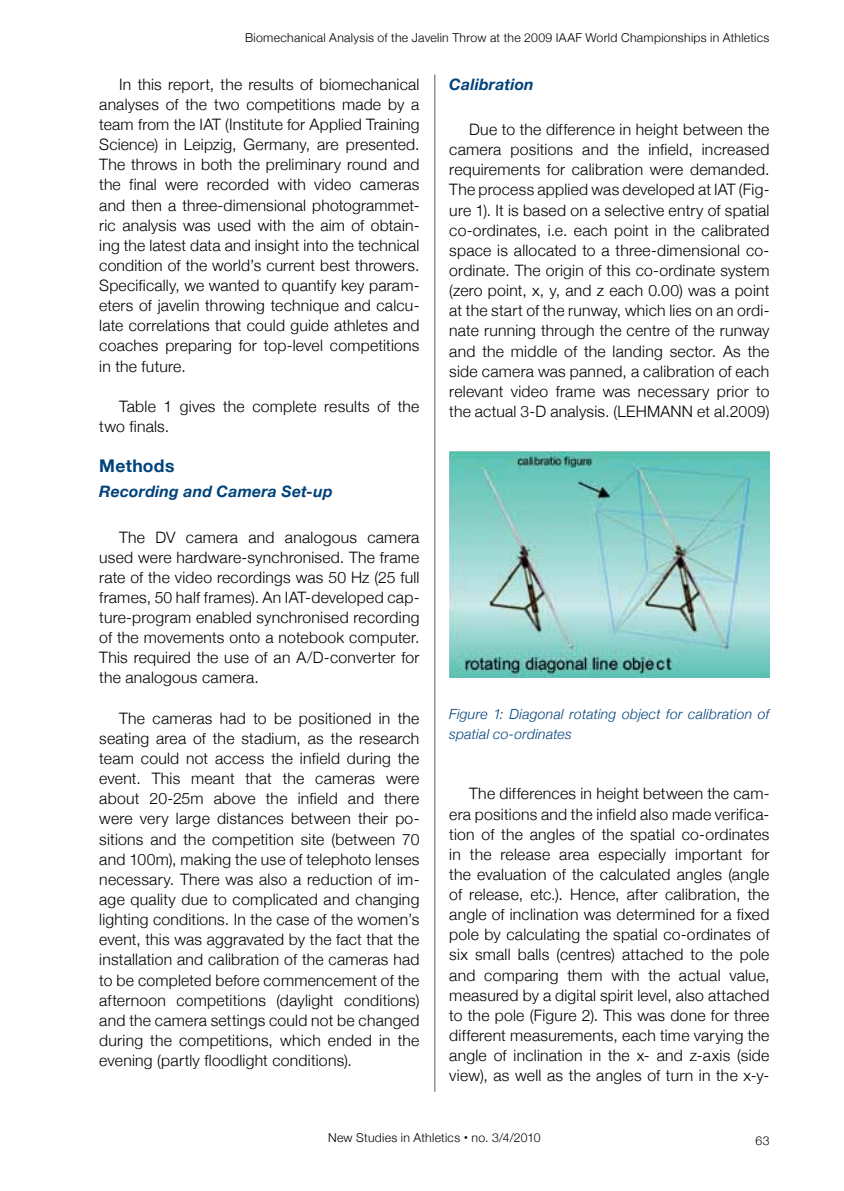
<style>
.page{position:relative;width:844px;height:1191px;background:#fff}
.page>*{position:absolute;margin:0;border:0;box-sizing:border-box;transform-origin:0 0}
.t1{font:700 17.5px "Helvetica Neue";letter-spacing:.015em;color:#00427a}
.t2{font:300 15.75px/20.1px "Helvetica Neue";letter-spacing:.015em;color:#000;text-align:justify}
.t3{font:italic 700 15.75px "Helvetica Neue";letter-spacing:.015em;color:#00427a}
.t4{font:italic 300 14px/20.1px "Helvetica Neue";letter-spacing:.02em;color:#00427a}
.t5{font:300 12.25px "Helvetica Neue";letter-spacing:.025em;color:#000}
.s1{font-weight:700;font-size:15.75px}
</style>
<div class="page">
<hr style="left:434px;top:74px;width:1px;height:1017px;background:#58595b">
<img style="left:449px;top:452px;width:320px;height:226px">
<p class="t5" style="left:245px;top:30px;width:526px">Biomechanical Analysis of the Javelin Throw at the 2009 IAAF World Championships in Athletics</p>
<p class="t2" style="left:99px;top:74px;width:321px;text-indent:20px">In this report, the results of biomechanical analyses of the two competitions made by a team from the IAT (Institute for Applied Training Science) in Leipzig, Germany, are presented.<br>The throws in both the preliminary round and the final were recorded with video cameras and then a three-dimensional photogrammet&shy;ric analysis was used with the aim of obtain&shy;ing the latest data and insight into the technical condition of the world’s current best throwers.<br>Specifically, we wanted to quantify key param&shy;eters of javelin throwing technique and calcu&shy;late correlations that could guide athletes and coaches preparing for top-level competitions in the future.</p>
<p class="t2" style="left:99px;top:396px;width:321px;text-indent:20px">Table 1 gives the complete results of the two finals.</p>
<p class="t1" style="left:99px;top:455px;width:77px">Methods</p>
<p class="t3" style="left:99px;top:482px;width:235px">Recording and Camera Set-up</p>
<p class="t2" style="left:99px;top:526px;width:321px;text-indent:20px">The DV camera and analogous camera used were hardware-synchronised. The frame rate of the video recordings was 50 Hz (25 full frames, 50 half frames). An IAT-developed cap&shy;ture-program enabled synchronised recording of the movements onto a notebook computer.<br>This required the use of an A/D-converter for the analogous camera.</p>
<p class="t2" style="left:99px;top:707px;width:321px;text-indent:20px">The cameras had to be positioned in the seating area of the stadium, as the research team could not access the infield during the event. This meant that the cameras were about 20-25m above the infield and there were very large distances between their po&shy;sitions and the competition site (between 70 and 100m), making the use of telephoto lenses necessary. There was also a reduction of im&shy;age quality due to complicated and changing lighting conditions. In the case of the women’s event, this was aggravated by the fact that the installation and calibration of the cameras had to be completed before commencement of the afternoon competitions (daylight conditions) and the camera settings could not be changed during the competitions, which ended in the evening (partly floodlight conditions).</p>
<p class="t3" style="left:449px;top:74px;width:86px">Calibration</p>
<p class="t2" style="left:449px;top:119px;width:321px;text-indent:20px">Due to the difference in height between the camera positions and the infield, increased requirements for calibration were demanded.<br>The process applied was developed at IAT (Fig&shy;ure 1). It is based on a selective entry of spatial co-ordinates, i.e. each point in the calibrated space is allocated to a three-dimensional co&shy;ordinate. The origin of this co-ordinate system (zero point, x, y, and z each 0.00) was a point at the start of the runway, which lies on an ordi&shy;nate running through the centre of the runway and the middle of the landing sector. As the side camera was panned, a calibration of each relevant video frame was necessary prior to the actual 3-D analysis. (LEHMANN et al.2009)</p>
<p class="t4" style="left:449px;top:703px;width:321px">Figure 1: Diagonal rotating object for calibration of spatial co-ordinates</p>
<p class="t2" style="left:449px;top:783px;width:321px;text-indent:20px">The differences in height between the cam&shy;era positions and the infield also made verifica&shy;tion of the angles of the spatial co-ordinates in the release area especially important for the evaluation of the calculated angles (angle of release, etc.). Hence, after calibration, the angle of inclination was determined for a fixed pole by calculating the spatial co-ordinates of six small balls (centres) attached to the pole and comparing them with the actual value, measured by a digital spirit level, also attached to the pole (Figure 2). This was done for three different measurements, each time varying the angle of inclination in the x- and z-axis (side view), as well as the angles of turn in the x-y-</p>
<p class="t5" style="left:328px;top:1130px;width:214px">New Studies in Athletics <span class="s1">·</span> no. 3/4/2010</p>
<p class="t5" style="left:755px;top:1133px;width:15px">63</p>
</div>
